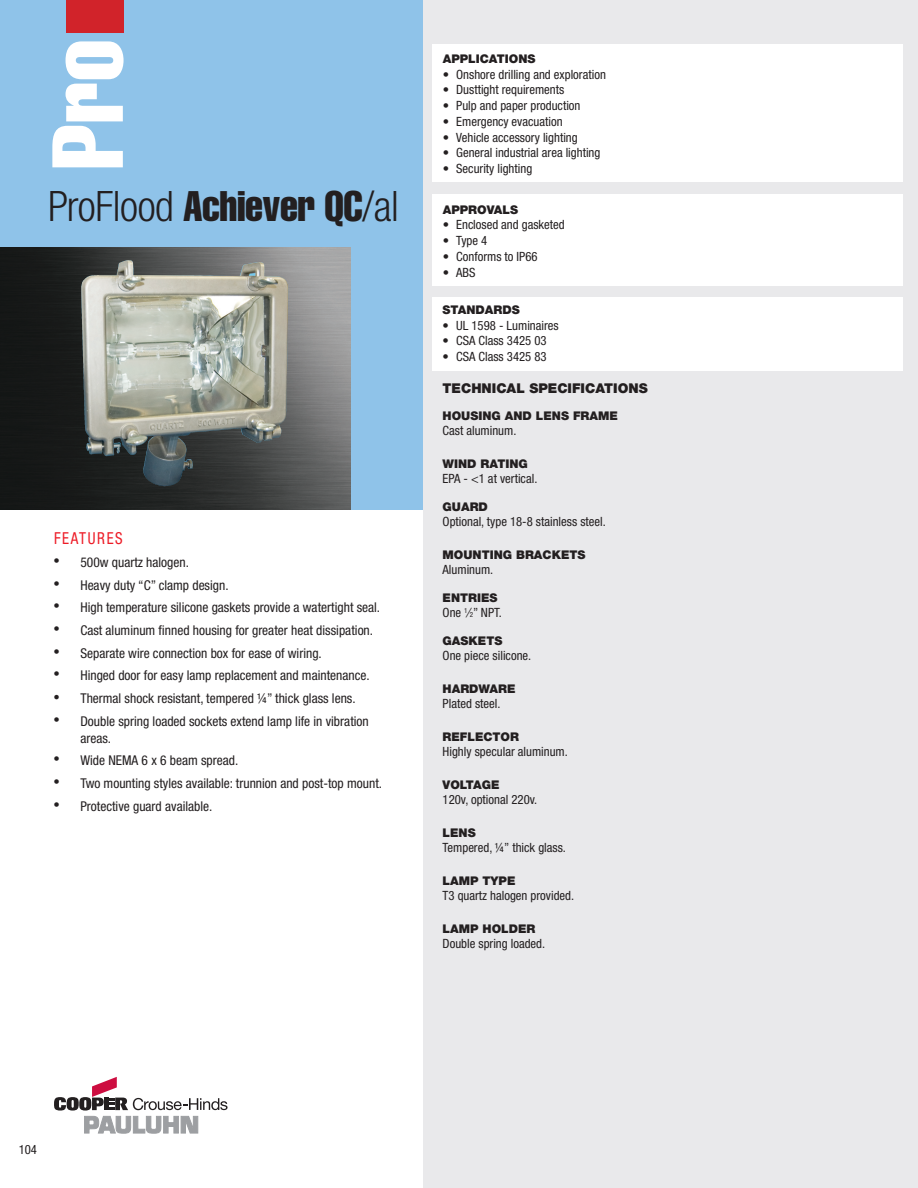
<style>
.page{position:relative;width:918px;height:1188px;background:#fff}
.page>*{position:absolute;margin:0;border:0;box-sizing:border-box;transform-origin:0 0}
.t1{font:extra-condensed 99px "Helvetica";color:#fff}
.t2{font:300 condensed 42px "Helvetica Neue LT Std";letter-spacing:-.01em;color:#231f20}
.t3{font:condensed 16.5px "Helvetica Neue";letter-spacing:.11em;color:#ed1c27;scale:.91 1}
.Default_Text{font:condensed 13.5px/17.2px "Helvetica Neue";color:#231f20}
.t4{font:900 13.5px "Helvetica Neue LT Std";color:#231f20}
.application_bulltes{font:condensed 12.75px "Helvetica Neue";color:#231f20}
.Default_Text-2{font:condensed 12.75px "Helvetica Neue";color:#231f20}
.Part_number{font:condensed 12.75px "Helvetica Neue";color:#231f20}
.Part_number-2{font:900 12px "Helvetica Neue LT Std";color:#231f20}
.APPLICATION_TITLE{font:900 12px "Helvetica Neue LT Std";color:#231f20}
.Default_Text-3{font:900 12px "Helvetica Neue LT Std";color:#231f20}
.s1{font-family:"Helvetica";font-weight:400;font-stretch:extra-condensed}
.s2{font-family:"Arial";font-stretch:normal;font-size:18px}
.s3{font-family:"Times New Roman";font-stretch:normal;font-size:18px}
.s4{font-size:7.05px}
</style>
<div class="page">
<div style="left:423px;top:0;width:495px;height:1188px;background:#e9e9eb"></div>
<div style="left:0;top:0;width:423px;height:509px;background:#8fc3e9"></div>
<svg style="left:54px;top:1077px;width:174px;height:56px"></svg>
<img style="left:0;top:248px;width:351px;height:261px">
<div style="left:66px;top:0;width:58px;height:32px;background:#d1232a"></div>
<div style="left:432px;top:194px;width:471px;height:92px;background:#fff"></div>
<div style="left:432px;top:297px;width:470px;height:74px;background:#fff"></div>
<div style="left:432px;top:45px;width:471px;height:137px;background:#fff"></div>
<img style="left:81px;top:260px;width:45px;height:196px">
<h1 class="t1" style="left:25px;top:170px;width:132px;rotate:-90deg">Pro</h1>
<p class="t2" style="left:48px;top:182px;width:352px">ProFlood <span class="s1">Achiever QC</span>/al</p>
<p class="t3" style="left:54px;top:529px;width:77px">FEATURES</p>
<p class="Default_Text" style="left:53px;top:553px;width:137px"><span class="s2">•</span> 500w quartz halogen.</p>
<p class="Default_Text" style="left:53px;top:576px;width:177px"><span class="s2">•</span> Heavy duty “C” clamp design.</p>
<p class="Default_Text" style="left:53px;top:599px;width:328px"><span class="s2">•</span> High temperature silicone gaskets provide a watertight seal.</p>
<p class="Default_Text" style="left:53px;top:621px;width:321px"><span class="s2">•</span> Cast aluminum finned housing for greater heat dissipation.</p>
<p class="Default_Text" style="left:53px;top:644px;width:270px"><span class="s2">•</span> Separate wire connection box for ease of wiring.</p>
<p class="Default_Text" style="left:53px;top:667px;width:318px"><span class="s2">•</span> Hinged door for easy lamp replacement and maintenance.</p>
<p class="Default_Text" style="left:53px;top:689px;width:304px"><span class="s3">•</span> Thermal shock resistant, tempered ¼” thick glass lens.</p>
<p class="Default_Text" style="left:80px;top:712px;width:290px;text-indent:-27px"><span class="s2">•</span> Double spring loaded sockets extend lamp life in vibration areas.</p>
<p class="Default_Text" style="left:53px;top:752px;width:186px"><span class="s2">•</span> Wide NEMA 6 x 6 beam spread.</p>
<p class="Default_Text" style="left:53px;top:775px;width:330px"><span class="s2">•</span> Two mounting styles available: trunnion and post-top mount.</p>
<p class="Default_Text" style="left:53px;top:797px;width:161px"><span class="s2">•</span> Protective guard available.</p>
<p class="APPLICATION_TITLE" style="left:443px;top:52px;width:94px">APPLICATIONS</p>
<p class="application_bulltes" style="left:443px;top:67px;width:165px">• Onshore drilling and exploration</p>
<p class="application_bulltes" style="left:443px;top:83px;width:123px">• Dusttight requirements</p>
<p class="application_bulltes" style="left:443px;top:98px;width:139px">• Pulp and paper production</p>
<p class="application_bulltes" style="left:443px;top:114px;width:122px">• Emergency evacuation</p>
<p class="application_bulltes" style="left:443px;top:130px;width:137px">• Vehicle accessory lighting</p>
<p class="application_bulltes" style="left:443px;top:146px;width:159px">• General industrial area lighting</p>
<p class="application_bulltes" style="left:443px;top:161px;width:91px">• Security lighting</p>
<p class="APPLICATION_TITLE" style="left:443px;top:202px;width:77px">APPROVALS</p>
<p class="application_bulltes" style="left:443px;top:217px;width:124px">• Enclosed and gasketed</p>
<p class="application_bulltes" style="left:443px;top:233px;width:46px">• Type 4</p>
<p class="application_bulltes" style="left:443px;top:249px;width:96px">• Conforms to IP66</p>
<p class="application_bulltes" style="left:443px;top:265px;width:34px">• ABS</p>
<p class="APPLICATION_TITLE" style="left:443px;top:302px;width:79px">STANDARDS</p>
<p class="application_bulltes" style="left:443px;top:318px;width:118px">• UL 1598 - Luminaires</p>
<p class="application_bulltes" style="left:443px;top:333px;width:106px">• CSA Class 3425 03</p>
<p class="application_bulltes" style="left:443px;top:349px;width:106px">• CSA Class 3425 83</p>
<p class="t4" style="left:443px;top:380px;width:207px">TECHNICAL SPECIFICATIONS</p>
<p class="Part_number-2" style="left:443px;top:408px;width:177px">HOUSING AND LENS FRAME</p>
<p class="Part_number" style="left:443px;top:423px;width:75px">Cast aluminum.</p>
<p class="Default_Text-3" style="left:443px;top:456px;width:87px">WIND RATING</p>
<p class="Default_Text-2" style="left:443px;top:471px;width:96px">EPA - &lt;1 at vertical.</p>
<p class="Part_number-2" style="left:443px;top:500px;width:47px">GUARD</p>
<p class="application_bulltes" style="left:443px;top:514px;width:165px">Optional, type 18-8 stainless steel.</p>
<p class="Part_number-2" style="left:443px;top:548px;width:144px">MOUNTING BRACKETS</p>
<p class="application_bulltes" style="left:443px;top:562px;width:52px">Aluminum.</p>
<p class="Part_number-2" style="left:443px;top:591px;width:56px">ENTRIES</p>
<p class="application_bulltes" style="left:443px;top:605px;width:61px">One <sup>1</sup>⁄<span class="s4">2</span>” NPT.</p>
<p class="Part_number-2" style="left:443px;top:633px;width:61px">GASKETS</p>
<p class="application_bulltes" style="left:443px;top:648px;width:90px">One piece silicone.</p>
<p class="Part_number-2" style="left:443px;top:681px;width:74px">HARDWARE</p>
<p class="application_bulltes" style="left:443px;top:696px;width:59px">Plated steel.</p>
<p class="Part_number-2" style="left:443px;top:729px;width:78px">REFLECTOR</p>
<p class="application_bulltes" style="left:443px;top:744px;width:127px">Highly specular aluminum.</p>
<p class="Part_number-2" style="left:443px;top:777px;width:58px">VOLTAGE</p>
<p class="application_bulltes" style="left:443px;top:792px;width:96px">120v, optional 220v.</p>
<p class="Part_number-2" style="left:443px;top:825px;width:35px">LENS</p>
<p class="application_bulltes" style="left:443px;top:840px;width:125px">Tempered, ¼” thick glass.</p>
<p class="Part_number-2" style="left:443px;top:873px;width:74px">LAMP TYPE</p>
<p class="application_bulltes" style="left:443px;top:888px;width:133px">T3 quartz halogen provided.</p>
<p class="Part_number-2" style="left:443px;top:921px;width:94px">LAMP HOLDER</p>
<p class="application_bulltes" style="left:443px;top:936px;width:104px">Double spring loaded.</p>
<p class="application_bulltes" style="left:19px;top:1143px;width:20px">104</p>
</div>
